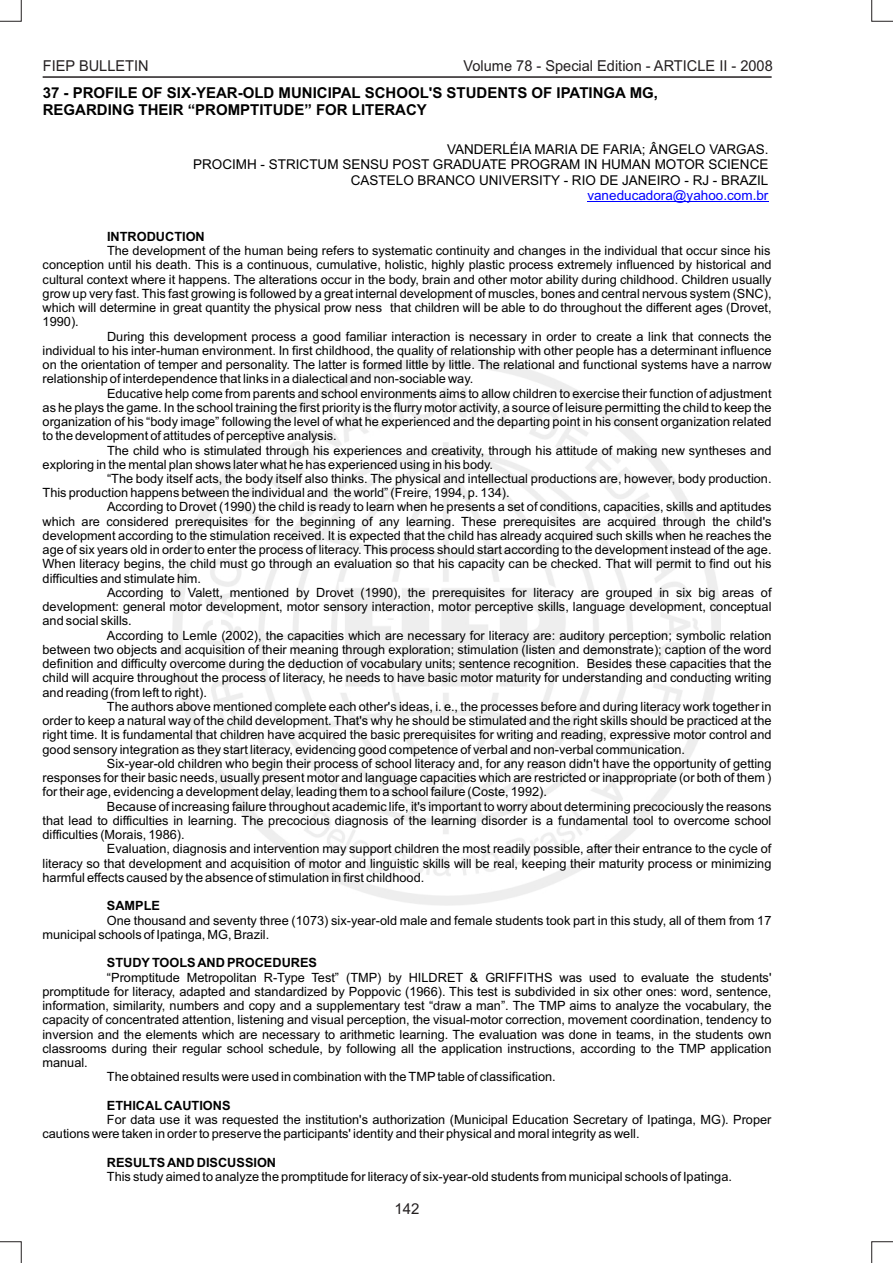
<style>
.page{position:relative;width:893px;height:1263px;background:#fff}
.page>*{position:absolute;margin:0;border:0;box-sizing:border-box;transform-origin:0 0}
.t1{font:700 15px/16.8px "Arial";color:#000}
.t2{font:15px "Arial";color:#231f20}
.t3{font:13.5px/15.1px "Arial";color:#000;text-align:right}
.t4{font:13.5px "Arial";color:#00f}
.t5{font:12.75px/14.2px "Arial";color:#000}
.t6{font:700 12.75px "Arial";color:#000}
</style>
<div class="page">
<svg style="left:871px;top:0;width:22px;height:22px"></svg>
<svg style="left:0;top:0;width:22px;height:22px"></svg>
<svg style="left:0;top:1241px;width:22px;height:22px"></svg>
<svg style="left:871px;top:1241px;width:22px;height:22px"></svg>
<hr style="left:43px;top:76px;width:729px;height:2px;background:#231f20">
<hr style="left:587px;top:201px;width:181px;height:1px;background:#00f">
<p class="t2" style="left:43px;top:60px;width:107px">FIEP BULLETIN</p>
<p class="t2" style="left:464px;top:60px;width:311px">Volume 78 - Special Edition - ARTICLE II - 2008</p>
<p class="t1" style="left:43px;top:86px;width:617px">37 - PROFILE OF SIX-YEAR-OLD MUNICIPAL SCHOOL'S STUDENTS OF IPATINGA MG,<br>REGARDING THEIR “PROMPTITUDE” FOR LITERACY</p>
<p class="t3" style="left:193px;top:143px;width:577px">VANDERLÉIA MARIA DE FARIA; ÂNGELO VARGAS.<br>PROCIMH - STRICTUM SENSU POST GRADUATE PROGRAM IN HUMAN MOTOR SCIENCE<br>CASTELO BRANCO UNIVERSITY - RIO DE JANEIRO - RJ - BRAZIL</p>
<p class="t4" style="left:587px;top:190px;width:183px">vaneducadora@yahoo.com.br</p>
<p class="t6" style="left:107px;top:232px;width:99px">INTRODUCTION</p>
<p class="t5" style="left:107px;top:245px;width:665px">The development of the human being refers to systematic continuity and changes in the individual that occur since his</p>
<p class="t5" style="left:43px;top:259px;width:730px">conception until his death. This is a continuous, cumulative, holistic, highly plastic process extremely influenced by historical and</p>
<p class="t5" style="left:43px;top:273px;width:730px">cultural context where it happens. The alterations occur in the body, brain and other motor ability during childhood. Children usually</p>
<p class="t5" style="left:43px;top:287px;width:730px">grow up very fast. This fast growing is followed by a great internal development of muscles, bones and central nervous system (SNC),</p>
<p class="t5" style="left:43px;top:302px;width:730px">which will determine in great quantity the physical prow ness that children will be able to do throughout the different ages (Drovet,</p>
<p class="t5" style="left:43px;top:316px;width:38px">1990).</p>
<p class="t5" style="left:107px;top:330px;width:666px">During this development process a good familiar interaction is necessary in order to create a link that connects the</p>
<p class="t5" style="left:43px;top:344px;width:730px">individual to his inter-human environment. In first childhood, the quality of relationship with other people has a determinant influence</p>
<p class="t5" style="left:43px;top:359px;width:730px">on the orientation of temper and personality. The latter is formed little by little. The relational and functional systems have a narrow</p>
<p class="t5" style="left:43px;top:373px;width:432px">relationship of interdependence that links in a dialectical and non-sociable way.</p>
<p class="t5" style="left:107px;top:387px;width:666px">Educative help come from parents and school environments aims to allow children to exercise their function of adjustment</p>
<p class="t5" style="left:43px;top:401px;width:730px">as he plays the game. In the school training the first priority is the flurry motor activity, a source of leisure permitting the child to keep the</p>
<p class="t5" style="left:43px;top:416px;width:730px">organization of his “body image” following the level of what he experienced and the departing point in his consent organization related</p>
<p class="t5" style="left:43px;top:430px;width:296px">to the development of attitudes of perceptive analysis.</p>
<p class="t5" style="left:107px;top:444px;width:666px">The child who is stimulated through his experiences and creativity, through his attitude of making new syntheses and</p>
<p class="t5" style="left:43px;top:458px;width:452px">exploring in the mental plan shows later what he has experienced using in his body.</p>
<p class="t5" style="left:107px;top:473px;width:666px">“The body itself acts, the body itself also thinks. The physical and intellectual productions are, however, body production.</p>
<p class="t5" style="left:43px;top:487px;width:469px">This production happens between the individual and the world” (Freire, 1994, p. 134).</p>
<p class="t5" style="left:107px;top:501px;width:666px">According to Drovet (1990) the child is ready to learn when he presents a set of conditions, capacities, skills and aptitudes</p>
<p class="t5" style="left:43px;top:515px;width:730px">which are considered prerequisites for the beginning of any learning. These prerequisites are acquired through the child's</p>
<p class="t5" style="left:43px;top:529px;width:730px">development according to the stimulation received. It is expected that the child has already acquired such skills when he reaches the</p>
<p class="t5" style="left:43px;top:544px;width:730px">age of six years old in order to enter the process of literacy. This process should start according to the development instead of the age.</p>
<p class="t5" style="left:43px;top:558px;width:730px">When literacy begins, the child must go through an evaluation so that his capacity can be checked. That will permit to find out his</p>
<p class="t5" style="left:43px;top:572px;width:160px">difficulties and stimulate him.</p>
<p class="t5" style="left:107px;top:586px;width:666px">According to Valett, mentioned by Drovet (1990), the prerequisites for literacy are grouped in six big areas of</p>
<p class="t5" style="left:43px;top:601px;width:730px">development: general motor development, motor sensory interaction, motor perceptive skills, language development, conceptual</p>
<p class="t5" style="left:43px;top:615px;width:91px">and social skills.</p>
<p class="t5" style="left:107px;top:629px;width:666px">According to Lemle (2002), the capacities which are necessary for literacy are: auditory perception; symbolic relation</p>
<p class="t5" style="left:43px;top:643px;width:730px">between two objects and acquisition of their meaning through exploration; stimulation (listen and demonstrate); caption of the word</p>
<p class="t5" style="left:43px;top:658px;width:730px">definition and difficulty overcome during the deduction of vocabulary units; sentence recognition. Besides these capacities that the</p>
<p class="t5" style="left:43px;top:672px;width:730px">child will acquire throughout the process of literacy, he needs to have basic motor maturity for understanding and conducting writing</p>
<p class="t5" style="left:43px;top:686px;width:166px">and reading (from left to right).</p>
<p class="t5" style="left:107px;top:700px;width:666px">The authors above mentioned complete each other's ideas, i. e., the processes before and during literacy work together in</p>
<p class="t5" style="left:43px;top:715px;width:730px">order to keep a natural way of the child development. That's why he should be stimulated and the right skills should be practiced at the</p>
<p class="t5" style="left:43px;top:729px;width:730px">right time. It is fundamental that children have acquired the basic prerequisites for writing and reading, expressive motor control and</p>
<p class="t5" style="left:43px;top:743px;width:644px">good sensory integration as they start literacy, evidencing good competence of verbal and non-verbal communication.</p>
<p class="t5" style="left:107px;top:757px;width:666px">Six-year-old children who begin their process of school literacy and, for any reason didn't have the opportunity of getting</p>
<p class="t5" style="left:43px;top:772px;width:730px">responses for their basic needs, usually present motor and language capacities which are restricted or inappropriate (or both of them )</p>
<p class="t5" style="left:43px;top:786px;width:506px">for their age, evidencing a development delay, leading them to a school failure (Coste, 1992).</p>
<p class="t5" style="left:107px;top:800px;width:666px">Because of increasing failure throughout academic life, it's important to worry about determining precociously the reasons</p>
<p class="t5" style="left:43px;top:814px;width:730px">that lead to difficulties in learning. The precocious diagnosis of the learning disorder is a fundamental tool to overcome school</p>
<p class="t5" style="left:43px;top:829px;width:144px">difficulties (Morais, 1986).</p>
<p class="t5" style="left:107px;top:843px;width:666px">Evaluation, diagnosis and intervention may support children the most readily possible, after their entrance to the cycle of</p>
<p class="t5" style="left:43px;top:857px;width:730px">literacy so that development and acquisition of motor and linguistic skills will be real, keeping their maturity process or minimizing</p>
<p class="t5" style="left:43px;top:871px;width:383px">harmful effects caused by the absence of stimulation in first childhood.</p>
<p class="t6" style="left:107px;top:901px;width:55px">SAMPLE</p>
<p class="t5" style="left:42px;top:914px;width:730px;text-indent:64px">One thousand and seventy three (1073) six-year-old male and female students took part in this study, all of them from 17 municipal schools of Ipatinga, MG, Brazil.</p>
<p class="t6" style="left:107px;top:958px;width:212px">STUDYTOOLS AND PROCEDURES</p>
<p class="t5" style="left:107px;top:971px;width:666px">“Promptitude Metropolitan R-Type Test” (TMP) by HILDRET &amp; GRIFFITHS was used to evaluate the students'</p>
<p class="t5" style="left:42px;top:985px;width:730px">promptitude for literacy, adapted and standardized by Poppovic (1966). This test is subdivided in six other ones: word, sentence,</p>
<p class="t5" style="left:42px;top:1000px;width:730px">information, similarity, numbers and copy and a supplementary test “draw a man”. The TMP aims to analyze the vocabulary, the</p>
<p class="t5" style="left:42px;top:1014px;width:730px">capacity of concentrated attention, listening and visual perception, the visual-motor correction, movement coordination, tendency to</p>
<p class="t5" style="left:42px;top:1028px;width:730px">inversion and the elements which are necessary to arithmetic learning. The evaluation was done in teams, in the students own</p>
<p class="t5" style="left:42px;top:1042px;width:730px">classrooms during their regular school schedule, by following all the application instructions, according to the TMP application</p>
<p class="t5" style="left:42px;top:1056px;width:47px">manual.</p>
<p class="t5" style="left:107px;top:1071px;width:450px">The obtained results were used in combination with the TMPtable of classification.</p>
<p class="t6" style="left:107px;top:1100px;width:125px">ETHICAL CAUTIONS</p>
<p class="t5" style="left:42px;top:1113px;width:730px;text-indent:64px">For data use it was requested the institution's authorization (Municipal Education Secretary of Ipatinga, MG). Proper cautions were taken in order to preserve the participants' identity and their physical and moral integrity as well.</p>
<p class="t6" style="left:107px;top:1157px;width:171px">RESULTS AND DISCUSSION</p>
<p class="t5" style="left:107px;top:1170px;width:627px">This study aimed to analyze the promptitude for literacy of six-year-old students from municipal schools of Ipatinga.</p>
<p class="t2" style="left:395px;top:1203px;width:27px">142</p>
</div>
